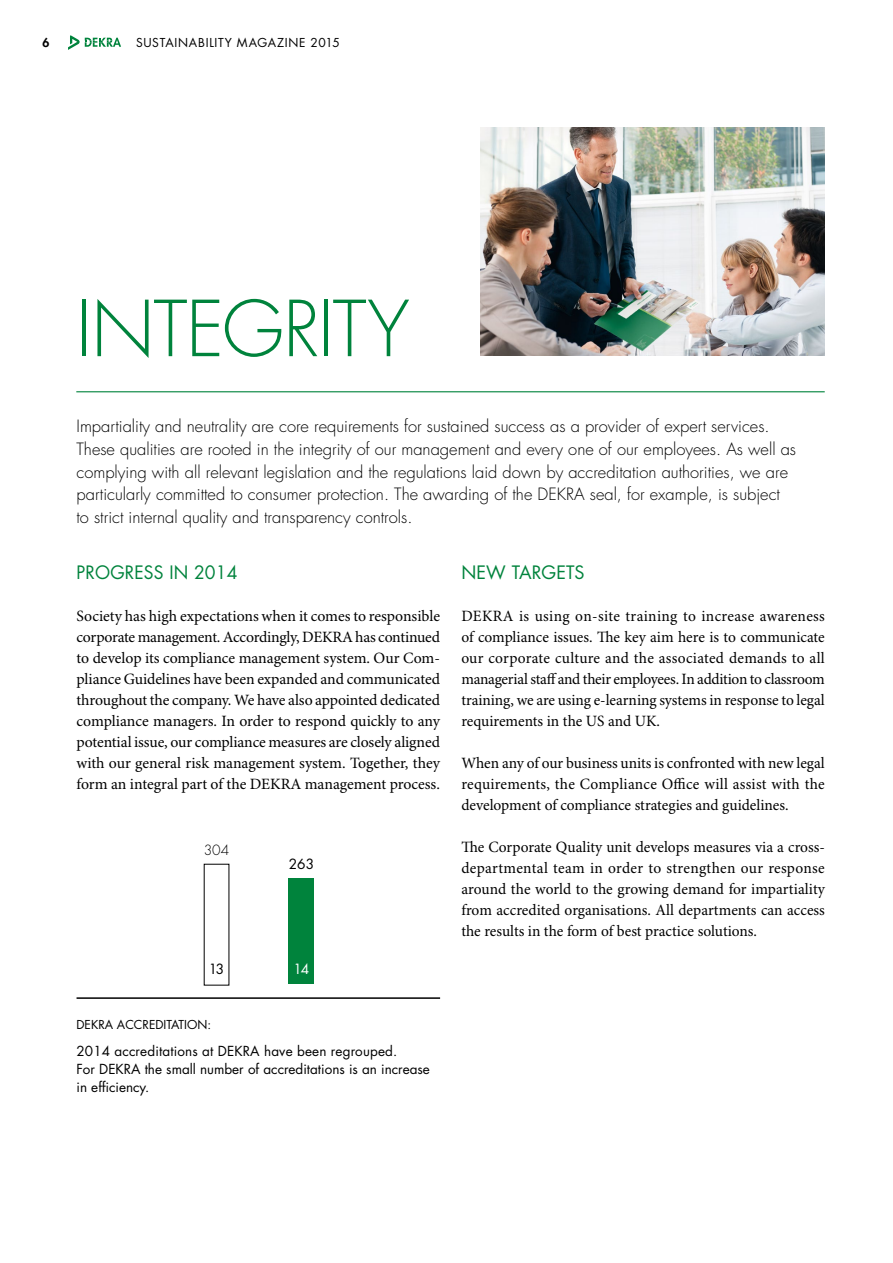
<style>
.page{position:relative;width:893px;height:1263px;background:#fff}
.page>*{position:absolute;margin:0;border:0;box-sizing:border-box;transform-origin:0 0}
.t1{font:300 75px "Futura Std";letter-spacing:-.015em;color:#00833c}
.t2{font:18px "Futura Std";letter-spacing:.01em;color:#00833c}
.t3{font:300 16.5px/22.5px "Futura Std";color:#000}
.t4{font:15.75px/21px "Minion Pro";letter-spacing:-.005em;color:#000;text-align:justify}
.t5{font:13.65px "Futura Std";color:#000}
.t6{font:300 13.65px "Futura Std";color:#000}
.t7{font:13.65px "Futura Std";color:#fff}
.t8{font:13.5px/18px "Futura Std";color:#000}
.t9{font:12px "Futura Std";letter-spacing:.05em;color:#000}
.t10{font:12px "Futura Std";color:#000}
.t11{font:800 12px "Futura Std";color:#000}
</style>
<div class="page">
<svg style="left:68px;top:35px;width:53px;height:15px"></svg>
<hr style="left:76px;top:391px;width:749px;height:1px;background:#00833c">
<img style="left:481px;top:128px;width:344px;height:227px">
<div style="left:289px;top:878px;width:25px;height:105px;background:#00833c"></div>
<hr style="left:77px;top:997px;width:363px;height:2px;background:#000">
<p class="t11" style="left:43px;top:35px;width:8px">6</p>
<p class="t9" style="left:136px;top:35px;width:205px">Sustainability Magazine 2015</p>
<h1 class="t1" style="left:77px;top:283px;width:334px">Integrity</h1>
<p class="t3" style="left:77px;top:416px;width:721px">Impartiality and neutrality are core requirements for sustained success as a provider of expert services.<br>These qualities are rooted in the integrity of our management and every one of our employees. As well as complying with all relevant legislation and the regulations laid down by accreditation authorities, we are particularly committed to consumer protection. The awarding of the DEKRA seal, for example, is subject to strict internal quality and transparency controls.</p>
<p class="t2" style="left:77px;top:561px;width:163px">PROGRESS IN 2014</p>
<p class="t4" style="left:77px;top:606px;width:365px">Society has high expectations when it comes to responsible corporate management. Accordingly, DEKRA has continued to develop its compliance management system. Our Com&shy;pliance Guidelines have been expanded and communicated throughout the company. We have also appointed dedicated compliance managers. In order to respond quickly to any potential issue, our compliance measures are closely aligned with our general risk management system. Together, they form an integral part of the DEKRA management process.</p>
<p class="t6" style="left:204px;top:842px;width:27px">304</p>
<p class="t5" style="left:209px;top:960px;width:17px">13</p>
<p class="t5" style="left:289px;top:856px;width:27px">263</p>
<p class="t7" style="left:293px;top:960px;width:17px">14</p>
<p class="t10" style="left:76px;top:1017px;width:95px">DEKRA ACCREDITATION</p>
<p class="t9" style="left:207px;top:1017px;width:5px">:</p>
<p class="t8" style="left:76px;top:1042px;width:355px">2014 accreditations at DEKRA have been regrouped.<br>For DEKRA the small number of accreditations is an increase in efficiency.</p>
<p class="t2" style="left:461px;top:561px;width:125px">N EW TARGETS</p>
<p class="t4" style="left:461px;top:606px;width:365px">DEKRA is using on-site training to increase awareness of compliance issues. The key aim here is to communicate our corporate culture and the associated demands to all managerial staff and their employees. In addition to classroom training, we are using e-learning systems in response to legal requirements in the US and UK.</p>
<p class="t4" style="left:461px;top:753px;width:365px">When any of our business units is confronted with new legal requirements, the Compliance Office will assist with the development of compliance strategies and guidelines.</p>
<p class="t4" style="left:461px;top:837px;width:365px">The Corporate Quality unit develops measures via a cross&shy;departmental team in order to strengthen our response around the world to the growing demand for impartiality from accredited organisations. All departments can access the results in the form of best practice solutions.</p>
</div>
